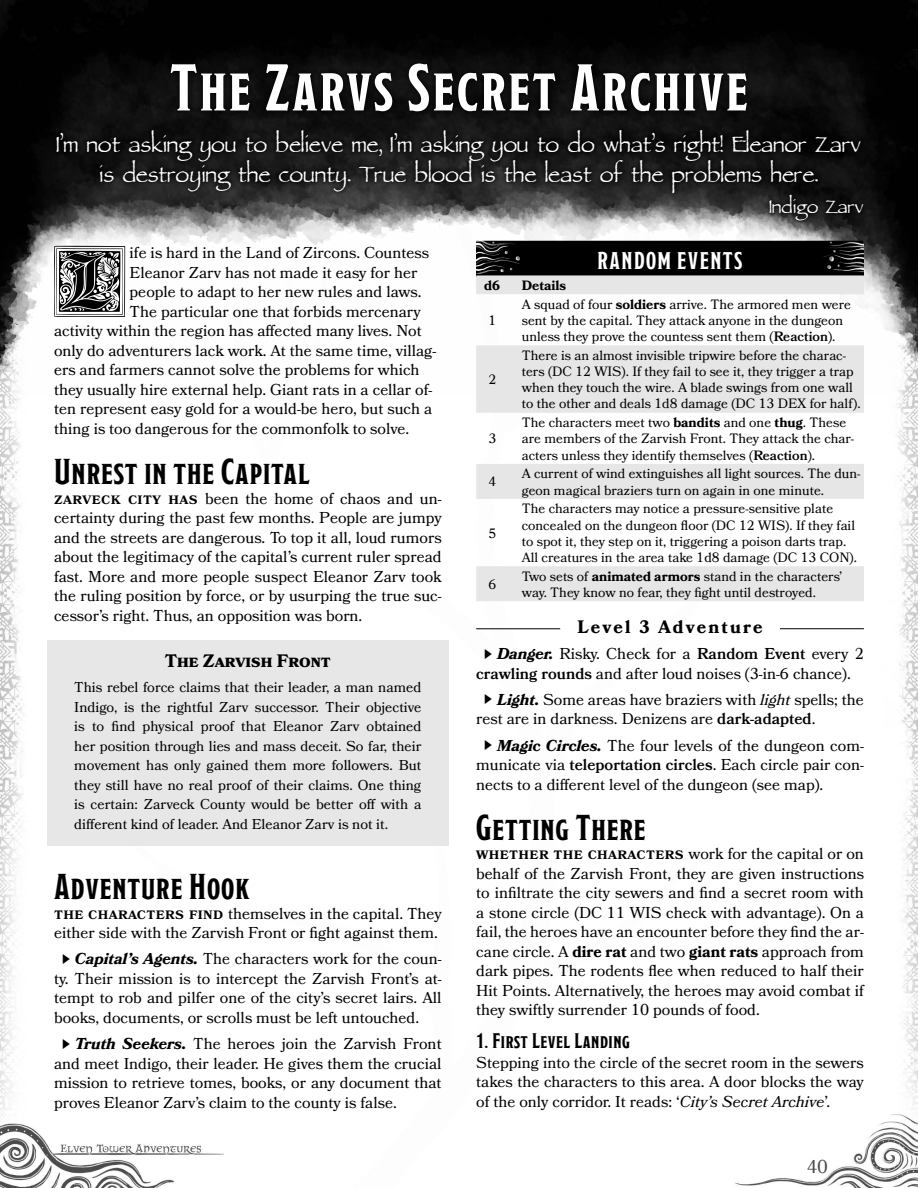
<style>
.page{position:relative;width:918px;height:1188px;background:#fff}
.page>*{position:absolute;margin:0;border:0;box-sizing:border-box;transform-origin:0 0}
.Drops_Caps{font:88.8px "Neugotische Initialen";color:#000}
.Chapter_Header{font:700 66px "Modesto Condensed";letter-spacing:.04em;color:#fff}
.Epigraph{font:36px/30px "Parchment MF";color:#fff;text-align:center}
.Heading_1{font:36px "Modesto Condensed";letter-spacing:.025em;color:#000}
.Epigraph_Author{font:30px "Parchment MF";color:#fff}
.Random_Encounters_Ta{font:700 24px "Modesto Condensed";letter-spacing:.06em;color:#fff}
.Heading_2{font:700 21px "Modesto Condensed";letter-spacing:.025em;color:#000}
.t1{font:18.6px "Bookmania";color:#000}
.Sidebar_Heading{font:700 18px "Bookmania";color:#000}
.Encounter_Level{font:700 18px "Bookmania";letter-spacing:.12em;color:#000}
.Small_Caps_-_after_H{font:15.75px/19.5px "Bookmania";color:#000;text-align:justify}
.Drops_Caps-2{font:15.75px "Bookmania";color:#000}
.Core_Body{font:15.75px/19.5px "Bookmania";color:#000;text-align:justify}
.Sidebar_Body{font:14.25px/19.5px "Bookmania";color:#000;text-align:justify}
.Lines{font:13.5px/16.2px "Bookmania";color:#000}
.Lines-2{font:700 13.5px "Bookmania";color:#000}
.Numbers{font:13.5px "Bookmania";color:#000}
.Numbers-2{font:700 13.5px "Bookmania";color:#000}
.s1{font-weight:600;font-size:16.5px}
.s2{font-family:"Hira Kaku Pro W3";font-size:10.5px}
.s3{font-weight:700;font-style:italic}
.s4{font-weight:700}
.s5{font-weight:600}
.s6{font-style:italic}
</style>
<div class="page">
<img style="left:0;top:395px;width:918px;height:793px">
<img style="left:0;top:0;width:918px;height:395px">
<div style="left:51px;top:124px;width:818px;height:102px;background:#000;opacity:.75"></div>
<div style="left:165px;top:58px;width:588px;height:59px;background:#0a0a0a"></div>
<div style="left:47px;top:640px;width:401px;height:45px;background:#e7e7e7"></div>
<div style="left:47px;top:681px;width:401px;height:165px;background:#e7e7e7"></div>
<div style="left:476px;top:244px;width:388px;height:33px;background:#000"></div>
<hr style="left:780px;top:628px;width:84px;height:1px;background:#000">
<hr style="left:476px;top:628px;width:84px;height:1px;background:#000">
<svg style="left:476px;top:275px;width:388px;height:326px"></svg>
<img style="left:476px;top:241px;width:388px;height:33px">
<p class="Chapter_Header" style="left:170px;top:55px;width:579px">The Zarvs Secret Archive</p>
<p class="Epigraph" style="left:57px;top:132px;width:806px">I’m not asking you to believe me, I’m asking you to do what’s right! Eleanor Zarv is destroying the county. True blood is the least of the problems here.</p>
<p class="Epigraph_Author" style="left:769px;top:194px;width:96px">Indigo Zarv</p>
<p class="Drops_Caps" style="left:50px;top:234px;width:81px">L</p>
<p class="Drops_Caps-2" style="left:130px;top:244px;width:301px">ife is hard in the Land of Zircons. Countess</p>
<p class="Drops_Caps-2" style="left:130px;top:263px;width:289px">Eleanor Zarv has not made it easy for her</p>
<p class="Drops_Caps-2" style="left:130px;top:283px;width:294px">people to adapt to her new rules and laws.</p>
<p class="Drops_Caps-2" style="left:130px;top:302px;width:293px">The particular one that forbids mercenary</p>
<p class="Drops_Caps-2" style="left:54px;top:322px;width:369px">activity within the region has affected many lives. Not</p>
<p class="Drops_Caps-2" style="left:54px;top:341px;width:384px">only do adventurers lack work. At the same time, villag-</p>
<p class="Drops_Caps-2" style="left:54px;top:361px;width:367px">ers and farmers cannot solve the problems for which</p>
<p class="Drops_Caps-2" style="left:54px;top:380px;width:380px">they usually hire external help. Giant rats in a cellar of-</p>
<p class="Drops_Caps-2" style="left:54px;top:400px;width:380px">ten represent easy gold for a would-be hero, but such a</p>
<p class="Drops_Caps-2" style="left:54px;top:419px;width:357px">thing is too dangerous for the commonfolk to solve.</p>
<p class="Heading_1" style="left:54px;top:453px;width:257px">Unrest in the Capital</p>
<p class="Small_Caps_-_after_H" style="left:54px;top:488px;width:389px"><span class="s1">Zarveck City has</span> been the home of chaos and un&shy;certainty during the past few months. People are jumpy and the streets are dangerous. To top it all, loud rumors about the legitimacy of the capital’s current ruler spread fast. More and more people suspect Eleanor Zarv took the ruling position by force, or by usurping the true suc&shy;cessor’s right. Thus, an opposition was born.</p>
<p class="Sidebar_Heading" style="left:165px;top:650px;width:167px">The Zarvish Front</p>
<p class="Sidebar_Body" style="left:74px;top:677px;width:349px">This rebel force claims that their leader, a man named Indigo, is the rightful Zarv successor. Their objective is to find physical proof that Eleanor Zarv obtained her position through lies and mass deceit. So far, their movement has only gained them more followers. But they still have no real proof of their claims. One thing is certain: Zarveck County would be better off with a different kind of leader. And Eleanor Zarv is not it.</p>
<p class="Heading_1" style="left:54px;top:868px;width:197px">Adventure Hook</p>
<p class="Small_Caps_-_after_H" style="left:54px;top:903px;width:389px"><span class="s1">The characters find</span> themselves in the capital. They either side with the Zarvish Front or fight against them.</p>
<p class="Small_Caps_-_after_H" style="left:54px;top:949px;width:389px;text-indent:7px"><span class="s2">▶</span> <span class="s3">Capital’s Agents.</span> The characters work for the coun&shy;ty. Their mission is to intercept the Zarvish Front’s at&shy;tempt to rob and pilfer one of the city’s secret lairs. All books, documents, or scrolls must be left untouched.</p>
<p class="Small_Caps_-_after_H" style="left:54px;top:1034px;width:389px;text-indent:7px"><span class="s2">▶</span> <span class="s3">Truth Seekers.</span> The heroes join the Zarvish Front and meet Indigo, their leader. He gives them the crucial mission to retrieve tomes, books, or any document that proves Eleanor Zarv’s claim to the county is false.</p>
<p class="Random_Encounters_Ta" style="left:598px;top:249px;width:147px">RANDOM EVENTS</p>
<p class="Numbers-2" style="left:484px;top:277px;width:17px">d6</p>
<p class="Lines-2" style="left:522px;top:277px;width:46px">Details</p>
<p class="Numbers" style="left:488px;top:312px;width:9px">1</p>
<p class="Lines" style="left:522px;top:296px;width:331px">A squad of four <span class="s4">soldiers</span> arrive. The armored men were sent by the capital. They attack anyone in the dungeon unless they prove the countess sent them (<span class="s5">Reaction</span>).</p>
<p class="Numbers" style="left:488px;top:372px;width:9px">2</p>
<p class="Numbers" style="left:488px;top:431px;width:9px">3</p>
<p class="Lines" style="left:522px;top:347px;width:340px">There is an almost invisible tripwire before the charac&shy;ters (DC 12 WIS). If they fail to see it, they trigger a trap when they touch the wire. A blade swings from one wall to the other and deals 1d8 damage (DC 13 DEX for half).</p>
<p class="Lines" style="left:522px;top:414px;width:334px">The characters meet two <span class="s4">bandits</span> and one <span class="s4">thug</span>. These are members of the Zarvish Front. They attack the char&shy;acters unless they identify themselves (<span class="s5">Reaction</span>).</p>
<p class="Numbers" style="left:488px;top:474px;width:9px">4</p>
<p class="Lines" style="left:522px;top:466px;width:340px">A current of wind extinguishes all light sources. The dun&shy;geon magical braziers turn on again in one minute.</p>
<p class="Numbers" style="left:488px;top:525px;width:9px">5</p>
<p class="Lines" style="left:522px;top:501px;width:337px">The characters may notice a pressure-sensitive plate concealed on the dungeon floor (DC 12 WIS). If they fail to spot it, they step on it, triggering a poison darts trap.<br>All creatures in the area take 1d8 damage (DC 13 CON).</p>
<p class="Numbers" style="left:488px;top:576px;width:9px">6</p>
<p class="Lines" style="left:522px;top:568px;width:322px">Two sets of <span class="s4">animated armors</span> stand in the characters’ way. They know no fear, they fight until destroyed.</p>
<p class="Encounter_Level" style="left:577px;top:616px;width:187px">Level 3 Adventure</p>
<p class="Small_Caps_-_after_H" style="left:476px;top:644px;width:389px;text-indent:7px"><span class="s2">▶</span> <span class="s3">Danger.</span> Risky. Check for a <span class="s5">Random Event</span> every 2 <span class="s5">crawling rounds</span> and after loud noises (3-in-6 chance).</p>
<p class="Small_Caps_-_after_H" style="left:476px;top:690px;width:389px;text-indent:7px"><span class="s2">▶</span> <span class="s3">Light.</span> Some areas have braziers with <span class="s6">light</span> spells; the rest are in darkness. Denizens are <span class="s5">dark-adapted</span>.</p>
<p class="Small_Caps_-_after_H" style="left:476px;top:735px;width:389px;text-indent:7px"><span class="s2">▶</span> <span class="s3">Magic Circles.</span> The four levels of the dungeon com&shy;municate via <span class="s5">teleportation circles</span>. Each circle pair con&shy;nects to a different level of the dungeon (see map).</p>
<p class="Heading_1" style="left:476px;top:809px;width:171px">Getting There</p>
<p class="Small_Caps_-_after_H" style="left:476px;top:844px;width:389px"><span class="s1">Whether the characters</span> work for the capital or on behalf of the Zarvish Front, they are given instructions to infiltrate the city sewers and find a secret room with a stone circle (DC 11 WIS check with advantage). On a fail, the heroes have an encounter before they find the ar&shy;cane circle. A <span class="s4">dire rat</span> and two <span class="s4">giant rats</span> approach from dark pipes. The rodents flee when reduced to half their Hit Points. Alternatively, the heroes may avoid combat if they swiftly surrender 10 pounds of food.</p>
<p class="Heading_2" style="left:476px;top:1031px;width:155px">1. First Level Landing</p>
<p class="Core_Body" style="left:476px;top:1053px;width:389px">Stepping into the circle of the secret room in the sewers takes the characters to this area. A door blocks the way of the only corridor. It reads: ‘<span class="s6">City’s Secret Archive</span>’.</p>
<p class="t1" style="left:806px;top:1156px;width:23px">40</p>
</div>
